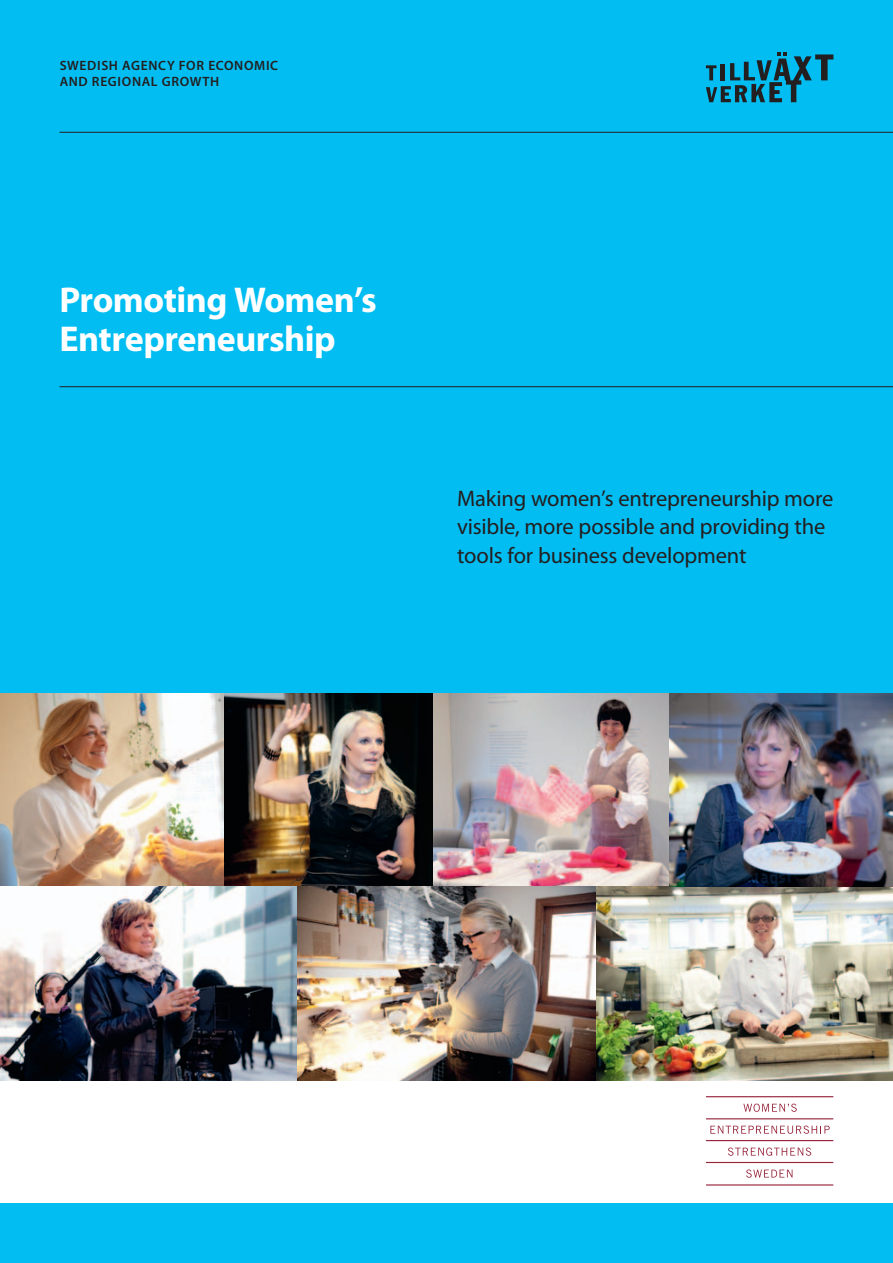
<style>
.page{position:relative;width:893px;height:1263px;background:#fff}
.page>*{position:absolute;margin:0;border:0;box-sizing:border-box;transform-origin:0 0}
.t1{font:700 36px/39px "Myriad";letter-spacing:-.015em;color:#fff}
.t2{font:22.5px/28.5px "Myriad Pro";letter-spacing:-.01em;color:#231f20}
.t3{font:600 13.5px/16.5px "Myriad Pro";letter-spacing:.05em;color:#231f20}
</style>
<div class="page">
<div style="left:0;top:0;width:893px;height:698px;background:#01bdf2"></div>
<hr style="left:706px;top:1184px;width:127px;height:1px;background:#97253b">
<hr style="left:706px;top:1162px;width:127px;height:1px;background:#97253b">
<hr style="left:706px;top:1140px;width:127px;height:1px;background:#97253b">
<hr style="left:706px;top:1118px;width:127px;height:1px;background:#97253b">
<hr style="left:706px;top:1096px;width:127px;height:1px;background:#97253b">
<svg style="left:710px;top:1125px;width:120px;height:9px"></svg>
<svg style="left:728px;top:1147px;width:83px;height:9px"></svg>
<svg style="left:746px;top:1169px;width:46px;height:9px"></svg>
<svg style="left:743px;top:1103px;width:54px;height:9px"></svg>
<hr style="left:60px;top:386px;width:833px;height:1px;background:#231f20">
<svg style="left:706px;top:52px;width:127px;height:50px"></svg>
<hr style="left:60px;top:132px;width:833px;height:1px;background:#231f20">
<div style="left:0;top:1203px;width:893px;height:60px;background:#01bdf2"></div>
<img style="left:223px;top:693px;width:211px;height:194px">
<img style="left:0;top:693px;width:223px;height:194px">
<img style="left:434px;top:693px;width:236px;height:194px">
<img style="left:0;top:887px;width:298px;height:193px">
<img style="left:595px;top:887px;width:298px;height:193px">
<img style="left:670px;top:693px;width:223px;height:194px">
<img style="left:298px;top:887px;width:297px;height:193px">
<p class="t3" style="left:60px;top:57px;width:220px">SWEDISH AGENCY FOR ECONOMIC<br>AND REGIONAL GROWTH</p>
<h1 class="t1" style="left:60px;top:282px;width:319px">Promoting Women’s<br>Entrepreneurship</h1>
<p class="t2" style="left:457px;top:485px;width:378px">Making women’s entrepreneurship more visible, more possible and providing the tools for business development</p>
</div>
